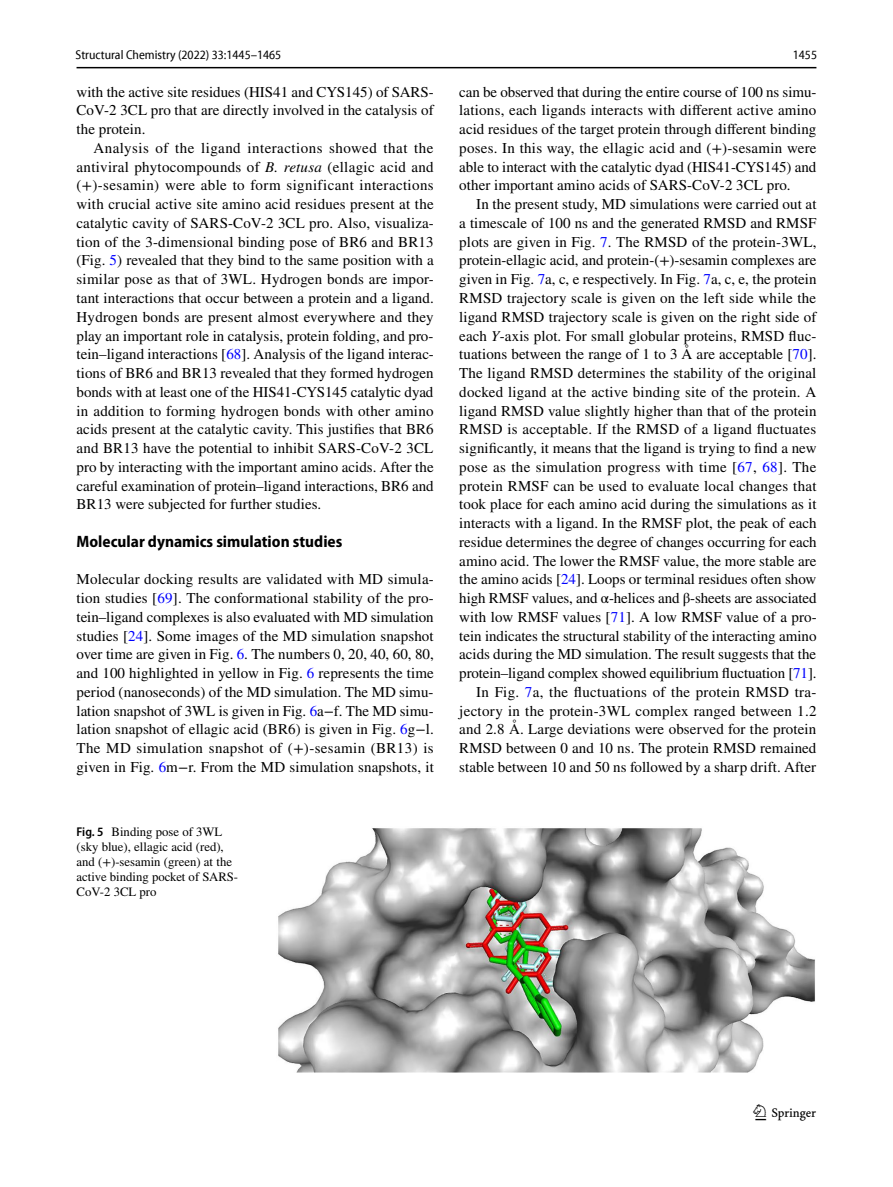
<style>
.page{position:relative;width:893px;height:1187px;background:#fff}
.page>*{position:absolute;margin:0;border:0;box-sizing:border-box;transform-origin:0 0}
.t1{font:22.5px "Springnew Regular 3";color:#000}
.t2{font:700 semi-condensed 16.5px "Myriad Pro";color:#000}
.t3{font:15px/18.8px "STIX";letter-spacing:.005em;color:#000;text-align:justify}
.t4{font:12.75px/15px "STIX";color:#000}
.t5{font:semi-condensed 12.75px "Myriad Pro Unic";color:#000}
.s1{font-style:italic}
.s2{color:#00f}
.s3{font-family:"Myriad Pro";font-weight:600;font-stretch:semi-condensed}
</style>
<div class="page">
<hr style="left:77px;top:67px;width:739px;height:1px;background:#000">
<img style="left:278px;top:828px;width:537px;height:245px">
<p class="t5" style="left:76px;top:50px;width:207px">Structural Chemistry (2022) 33:1445–1465</p>
<p class="t5" style="left:793px;top:50px;width:26px">1455</p>
<p class="t3" style="left:77px;top:83px;width:359px">with the active site residues (HIS41 and CYS145) of SARS-CoV-2 3CL pro that are directly involved in the catalysis of the protein.</p>
<p class="t3" style="left:77px;top:139px;width:359px;text-indent:17px">Analysis of the ligand interactions showed that the antiviral phytocompounds of <span class="s1">B. retusa</span> (ellagic acid and (+)-sesamin) were able to form significant interactions with crucial active site amino acid residues present at the catalytic cavity of SARS-CoV-2 3CL pro. Also, visualiza&shy;tion of the 3-dimensional binding pose of BR6 and BR13 (Fig. <span class="s2">5</span>) revealed that they bind to the same position with a similar pose as that of 3WL. Hydrogen bonds are impor&shy;tant interactions that occur between a protein and a ligand.<br>Hydrogen bonds are present almost everywhere and they play an important role in catalysis, protein folding, and pro&shy;tein–ligand interactions [<span class="s2">68</span>]. Analysis of the ligand interac&shy;tions of BR6 and BR13 revealed that they formed hydrogen bonds with at least one of the HIS41-CYS145 catalytic dyad in addition to forming hydrogen bonds with other amino acids present at the catalytic cavity. This justifies that BR6 and BR13 have the potential to inhibit SARS-CoV-2 3CL pro by interacting with the important amino acids. After the careful examination of protein–ligand interactions, BR6 and BR13 were subjected for further studies.</p>
<p class="t2" style="left:77px;top:532px;width:267px">Molecular dynamics simulation studies</p>
<p class="t3" style="left:77px;top:571px;width:359px">Molecular docking results are validated with MD simula&shy;tion studies [<span class="s2">69</span>]. The conformational stability of the pro&shy;tein–ligand complexes is also evaluated with MD simulation studies [<span class="s2">24</span>]. Some images of the MD simulation snapshot over time are given in Fig. <span class="s2">6</span>. The numbers 0, 20, 40, 60, 80, and 100 highlighted in yellow in Fig. <span class="s2">6</span> represents the time period (nanoseconds) of the MD simulation. The MD simu&shy;lation snapshot of 3WL is given in Fig. <span class="s2">6</span>a−f. The MD simu&shy;lation snapshot of ellagic acid (BR6) is given in Fig. <span class="s2">6</span>g−l.<br>The MD simulation snapshot of (+)-sesamin (BR13) is given in Fig. <span class="s2">6</span>m−r. From the MD simulation snapshots, it</p>
<p class="t4" style="left:77px;top:825px;width:163px"><span class="s3">Fig. 5</span> Binding pose of 3WL (sky blue), ellagic acid (red), and (+)-sesamin (green) at the active binding pocket of SARS-<br>CoV-2 3CL pro</p>
<p class="t3" style="left:459px;top:83px;width:359px">can be observed that during the entire course of 100 ns simu&shy;lations, each ligands interacts with different active amino acid residues of the target protein through different binding poses. In this way, the ellagic acid and (+)-sesamin were able to interact with the catalytic dyad (HIS41-CYS145) and other important amino acids of SARS-CoV-2 3CL pro.</p>
<p class="t3" style="left:459px;top:196px;width:359px;text-align:right">In the present study, MD simulations were carried out at<br>a timescale of 100 ns and the generated RMSD and RMSF plots are given in Fig. <span class="s2">7</span>. The RMSD of the protein-3WL, protein-ellagic acid, and protein-(+)-sesamin complexes are given in Fig. <span class="s2">7</span>a, c, e respectively. In Fig. <span class="s2">7</span>a, c, e, the protein RMSD trajectory scale is given on the left side while the ligand RMSD trajectory scale is given on the right side of each <span class="s1">Y</span>-axis plot. For small globular proteins, RMSD fluc&shy;tuations between the range of 1 to 3 Å are acceptable [<span class="s2">70</span>].<br>The ligand RMSD determines the stability of the original docked ligand at the active binding site of the protein. A ligand RMSD value slightly higher than that of the protein RMSD is acceptable. If the RMSD of a ligand fluctuates significantly, it means that the ligand is trying to find a new pose as the simulation progress with time [<span class="s2">67</span>, <span class="s2">68</span>]. The protein RMSF can be used to evaluate local changes that took place for each amino acid during the simulations as it interacts with a ligand. In the RMSF plot, the peak of each residue determines the degree of changes occurring for each amino acid. The lower the RMSF value, the more stable are the amino acids [<span class="s2">24</span>]. Loops or terminal residues often show high RMSF values, and α-helices and β-sheets are associated with low RMSF values [<span class="s2">71</span>]. A low RMSF value of a pro&shy;tein indicates the structural stability of the interacting amino acids during the MD simulation. The result suggests that the protein–ligand complex showed equilibrium fluctuation [<span class="s2">71</span>].<br>In Fig. <span class="s2">7</span>a, the fluctuations of the protein RMSD tra&shy;jectory in the protein-3WL complex ranged between 1.2 and 2.8 Å. Large deviations were observed for the protein RMSD between 0 and 10 ns. The protein RMSD remained stable between 10 and 50 ns followed by a sharp drift. After</p>
<h1 class="t1" style="left:755px;top:1104px;width:62px">1 3</h1>
</div>
